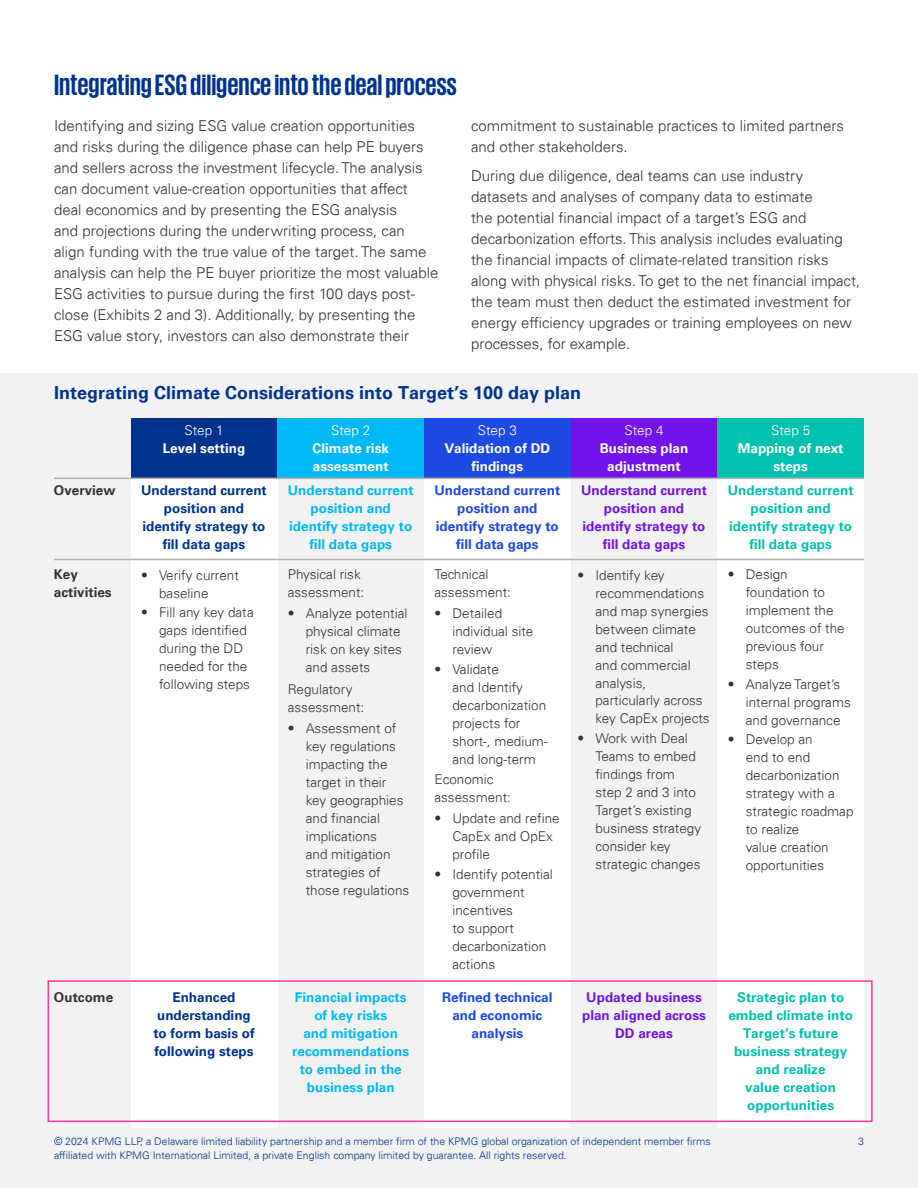
<style>
.page{position:relative;width:918px;height:1188px;background:#fff}
.page>*{position:absolute;margin:0;border:0;box-sizing:border-box;transform-origin:0 0}
.t1{font:700 30px "KPMG";color:#00338d}
.t2{font:700 18px "Univers";color:#00338d}
.t3{font:300 15px/21px "Univers 45";color:#333}
.t4{font:300 13.5px/18px "Univers 45";color:#333}
.t5{font:700 13.5px/18px "Univers";color:#00c0ae;text-align:center}
.t6{font:700 13.5px/18px "Univers";color:#00b8f5;text-align:center}
.t7{font:700 13.5px/18px "Univers";color:#00338d;text-align:center}
.t8{font:700 13.5px/18px "Univers";color:#7213ea;text-align:center}
.t9{font:700 13.5px/18px "Univers";color:#fff;text-align:center}
.t10{font:700 13.5px/18px "Univers";color:#1e49e2;text-align:center}
.t11{font:700 13.5px/18px "Univers";color:#333}
.t12{font:300 13.5px "Univers 45";color:#fff}
.t13{font:300 10.5px "Univers 45";color:#00338d}
</style>
<div class="page">
<div style="left:0;top:374px;width:918px;height:814px;background:#f2f2f2"></div>
<div style="left:131px;top:478px;width:146px;height:650px;background:#fff"></div>
<div style="left:424px;top:478px;width:147px;height:650px;background:#fff"></div>
<div style="left:717px;top:478px;width:147px;height:650px;background:#fff"></div>
<div style="left:48px;top:980px;width:825px;height:142px;border:2px solid #fd349c"></div>
<div style="left:131px;top:418px;width:146px;height:60px;background:#00338d"></div>
<div style="left:277px;top:418px;width:147px;height:60px;background:#00b8f5"></div>
<div style="left:424px;top:418px;width:147px;height:60px;background:#1e49e2"></div>
<div style="left:571px;top:418px;width:146px;height:60px;background:#7213ea"></div>
<div style="left:717px;top:418px;width:147px;height:60px;background:#00c0ae"></div>
<hr style="left:54px;top:559px;width:810px;height:1px;background:#b2b2b2">
<hr style="left:54px;top:478px;width:810px;height:1px;background:#b2b2b2">
<h1 class="t1" style="left:54px;top:70px;width:405px">Integrating ESG diligence into the deal process</h1>
<p class="t3" style="left:54px;top:115px;width:386px">Identifying and sizing ESG value creation opportunities and risks during the diligence phase can help PE buyers and sellers across the investment lifecycle. The analysis can document value-creation opportunities that affect deal economics and by presenting the ESG analysis<br>and projections during the underwriting process, can align funding with the true value of the target. The same analysis can help the PE buyer prioritize the most valuable ESG activities to pursue during the first 100 days post&shy;close (Exhibits 2 and 3). Additionally, by presenting the ESG value story, investors can also demonstrate their</p>
<p class="t3" style="left:471px;top:115px;width:374px">commitment to sustainable practices to limited partners and other stakeholders.</p>
<p class="t3" style="left:471px;top:165px;width:391px">During due diligence, deal teams can use industry datasets and analyses of company data to estimate<br>the potential financial impact of a target’s ESG and decarbonization efforts. This analysis includes evaluating the financial impacts of climate-related transition risks along with physical risks. To get to the net financial impact, the team must then deduct the estimated investment for energy efficiency upgrades or training employees on new processes, for example.</p>
<h2 class="t2" style="left:54px;top:382px;width:529px">Integrating Climate Considerations into Target’s 100 day plan</h2>
<p class="t12" style="left:184px;top:422px;width:41px">Step 1</p>
<p class="t9" style="left:163px;top:440px;width:84px">Level setting</p>
<p class="t12" style="left:331px;top:422px;width:41px">Step 2</p>
<p class="t9" style="left:312px;top:440px;width:78px;text-align:left">Climate risk assessment</p>
<p class="t12" style="left:478px;top:422px;width:41px">Step 3</p>
<p class="t9" style="left:445px;top:440px;width:107px">Validation of DD findings</p>
<p class="t12" style="left:625px;top:422px;width:41px">Step 4</p>
<p class="t9" style="left:600px;top:440px;width:90px">Business plan adjustment</p>
<p class="t12" style="left:771px;top:422px;width:41px">Step 5</p>
<p class="t9" style="left:738px;top:440px;width:107px">Mapping of next steps</p>
<p class="t11" style="left:54px;top:482px;width:63px">Overview</p>
<p class="t7" style="left:141px;top:482px;width:127px">Understand current position and identify strategy to fill data gaps</p>
<p class="t6" style="left:288px;top:482px;width:127px">Understand current position and identify strategy to fill data gaps</p>
<p class="t10" style="left:434px;top:482px;width:127px">Understand current position and identify strategy to fill data gaps</p>
<p class="t8" style="left:581px;top:482px;width:127px">Understand current position and identify strategy to fill data gaps</p>
<p class="t5" style="left:728px;top:482px;width:127px">Understand current position and identify strategy to fill data gaps</p>
<p class="t11" style="left:54px;top:566px;width:59px">Key activities</p>
<p class="t4" style="left:159px;top:566px;width:81px;text-indent:-18px">• Verify current baseline</p>
<p class="t4" style="left:159px;top:603px;width:96px;text-indent:-18px">• Fill any key data gaps identified during the DD needed for the following steps</p>
<p class="t4" style="left:434px;top:566px;width:78px">Technical assessment:</p>
<p class="t4" style="left:452px;top:604px;width:83px;text-indent:-18px">• Detailed individual site review</p>
<p class="t4" style="left:452px;top:660px;width:97px;text-indent:-18px">• Validate<br>and Identify decarbonization projects for short-, medium&shy;and long-term</p>
<p class="t4" style="left:434px;top:771px;width:78px">Economic assessment:</p>
<p class="t4" style="left:452px;top:809px;width:109px;text-indent:-18px">• Update and refine<br>CapEx and OpEx profile</p>
<p class="t4" style="left:452px;top:865px;width:102px;text-indent:-18px">• Identify potential government incentives<br>to support decarbonization actions</p>
<p class="t4" style="left:595px;top:566px;width:116px;text-indent:-18px">• Identify key recommendations and map synergies between climate and technical<br>and commercial analysis, particularly across key CapEx projects</p>
<p class="t4" style="left:595px;top:729px;width:107px;text-indent:-18px">• Work with Deal<br>Teams to embed findings from step 2 and 3 into<br>Target’s existing business strategy consider key strategic changes</p>
<p class="t4" style="left:288px;top:566px;width:78px">Physical risk assessment:</p>
<p class="t4" style="left:306px;top:604px;width:103px;text-indent:-18px">• Analyze potential physical climate risk on key sites and assets</p>
<p class="t4" style="left:288px;top:680px;width:78px">Regulatory assessment:</p>
<p class="t4" style="left:306px;top:720px;width:105px;text-indent:-18px">• Assessment of key regulations impacting the target in their key geographies and financial implications<br>and mitigation strategies of those regulations</p>
<p class="t4" style="left:746px;top:566px;width:101px;text-indent:-18px">• Design foundation to implement the outcomes of the previous four steps</p>
<p class="t4" style="left:746px;top:675px;width:107px;text-indent:-18px">• Analyze Target’s internal programs and governance</p>
<p class="t4" style="left:746px;top:731px;width:109px;text-indent:-18px">• Develop an<br>end to end decarbonization strategy with a strategic roadmap to realize<br>value creation opportunities</p>
<p class="t11" style="left:54px;top:989px;width:61px">Outcome</p>
<p class="t7" style="left:153px;top:989px;width:103px">Enhanced understanding to form basis of following steps</p>
<p class="t6" style="left:292px;top:989px;width:119px">Financial impacts of key risks<br>and mitigation recommendations to embed in the business plan</p>
<p class="t10" style="left:442px;top:989px;width:112px">Refined technical and economic analysis</p>
<p class="t8" style="left:582px;top:989px;width:125px">Updated business plan aligned across<br>DD areas</p>
<p class="t5" style="left:728px;top:989px;width:126px">Strategic plan to embed climate into<br>Target’s future business strategy and realize<br>value creation opportunities</p>
<p class="t13" style="left:54px;top:1135px;width:658px">© 2024 KPMG LLP, a Delaware limited liability partnership and a member firm of the KPMG global organization of independent member firms</p>
<p class="t13" style="left:858px;top:1135px;width:7px">3</p>
<p class="t13" style="left:54px;top:1149px;width:514px">affiliated with KPMG International Limited, a private English company limited by guarantee. All rights reserved.</p>
</div>
